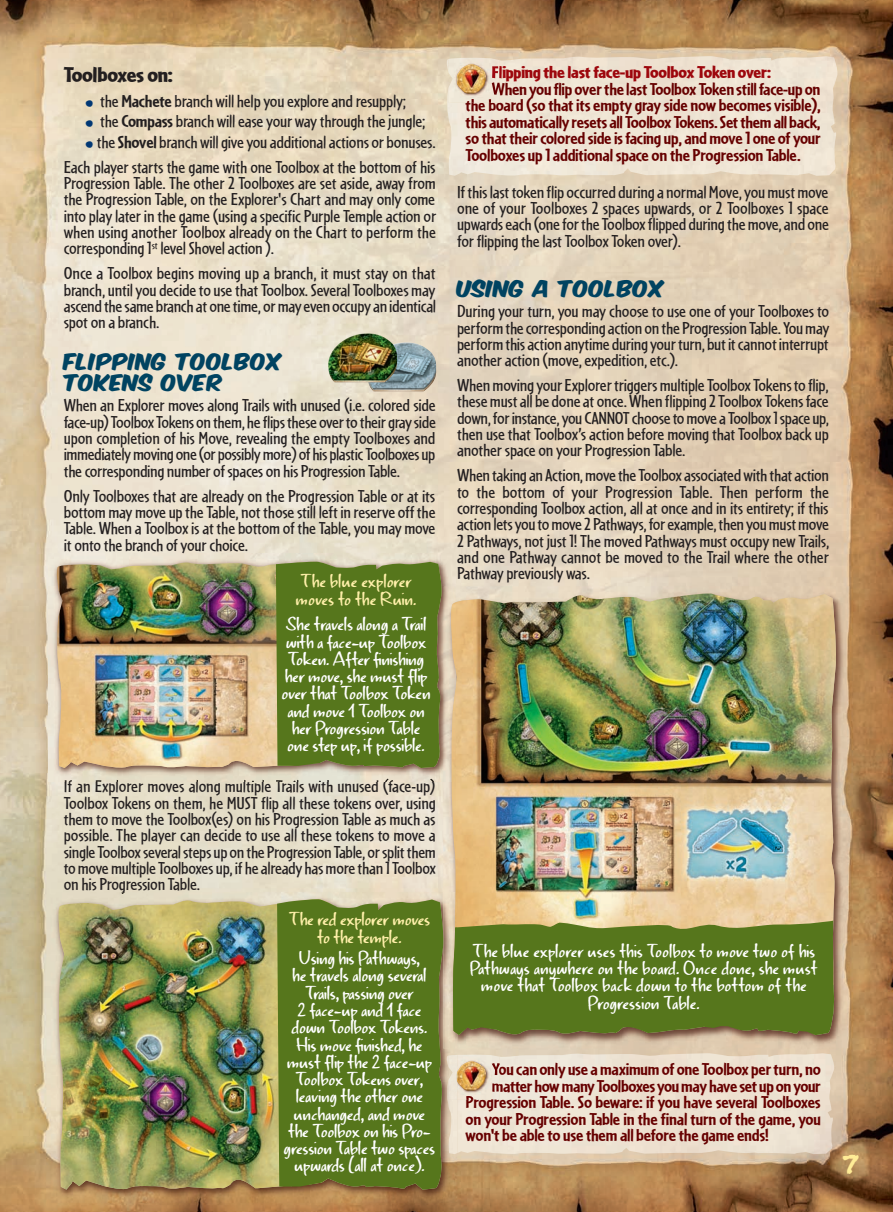
<style>
.page{position:relative;width:893px;height:1212px;background:#fff}
.page>*{position:absolute;margin:0;border:0;box-sizing:border-box;transform-origin:0 0}
.t1{font:25.5px "Komika Parch";color:#ffec96}
.t2{font:900 22.5px "Cafeteria";letter-spacing:-.015em;color:#231f20;scale:1.15 1}
.t3{font:19.5px/20.7px "Komika Axis";letter-spacing:.015em;color:#004361;scale:1.15 1}
.t4{font:18.75px/17.2px "Everything";letter-spacing:-.01em;color:#fff;text-align:center;scale:1.2 1}
.t5{font:18.75px/17.2px "Everything";letter-spacing:-.01em;color:#fff0aa;scale:1.2 1}
.t6{font:18px/16.4px "Cafeteria";letter-spacing:-.015em;color:#231f20;text-align:justify;scale:1.15 1}
.t7{font:700 18px/16.5px "Cafeteria";letter-spacing:-.015em;color:#600;text-align:justify;scale:1.15 1}
.t8{font:900 18px "Cafeteria";letter-spacing:-.015em;color:#9d070d;scale:1.15 1}
.s1{font-size:27px;color:#013874}
.s2{font-weight:700}
</style>
<div class="page">
<img style="left:0;top:0;width:893px;height:1212px">
<img style="left:457px;top:1053px;width:377px;height:101px">
<img style="left:447px;top:56px;width:391px;height:120px">
<img style="left:446px;top:59px;width:3px;height:14px">
<img style="left:443px;top:586px;width:407px;height:462px">
<img style="left:451px;top:593px;width:385px;height:392px">
<svg style="left:457px;top:920px;width:377px;height:117px;background:#607a25"></svg>
<img style="left:49px;top:554px;width:406px;height:228px">
<img style="left:65px;top:778px;width:369px;height:4px">
<img style="left:452px;top:688px;width:3px;height:94px">
<img style="left:451px;top:602px;width:4px;height:67px">
<img style="left:56px;top:561px;width:220px;height:207px">
<div style="left:276px;top:561px;width:167px;height:207px;background:#56761c"></div>
<img style="left:367px;top:342px;width:69px;height:49px">
<img style="left:328px;top:333px;width:69px;height:49px">
<img style="left:51px;top:892px;width:406px;height:310px">
<img style="left:447px;top:1092px;width:10px;height:62px">
<img style="left:443px;top:892px;width:14px;height:156px">
<img style="left:455px;top:892px;width:2px;height:35px">
<img style="left:453px;top:927px;width:4px;height:107px">
<img style="left:58px;top:899px;width:273px;height:291px">
<div style="left:277px;top:898px;width:167px;height:291px;background:#56761c"></div>
<img style="left:449px;top:58px;width:51px;height:45px">
<svg style="left:492px;top:66px;width:8px;height:29px"></svg>
<img style="left:467px;top:99px;width:26px;height:4px">
<img style="left:457px;top:64px;width:29px;height:29px">
<img style="left:449px;top:1092px;width:51px;height:8px">
<img style="left:466px;top:1096px;width:33px;height:4px">
<svg style="left:447px;top:1054px;width:53px;height:38px"></svg>
<img style="left:457px;top:1061px;width:29px;height:29px">
<p class="t2" style="left:64px;top:67px;width:96px">Toolboxes on:</p>
<p class="t6" style="left:85px;top:94px;width:281px"><span class="s1">•</span> the<span class="s2">Machete</span>branch will help you explore and resupply;</p>
<p class="t6" style="left:85px;top:115px;width:297px"><span class="s1">•</span> the <span class="s2">Compass</span>branch will ease your way through the jungle;</p>
<p class="t6" style="left:64px;top:131px;width:325px;line-height:24.9px;text-align:right"><span class="s1">•</span> the <span class="s2">Shovel</span>branch will give you additional actions or bonuses.<br>Each player starts the game with one Toolbox at the bottom of his</p>
<p class="t6" style="left:64px;top:177px;width:325px">Progression Table. The other 2 Toolboxes are set aside, away from the Progression Table, on the Explorer's Chart and may only come into play later in the game (using a specific Purple Temple action or when using another Toolbox already on the Chart to perform the corresponding 1<sup>st</sup> level Shovel action ).</p>
<p class="t6" style="left:64px;top:267px;width:325px">Once a Toolbox begins moving up a branch, it must stay on that branch, until you decide to use that Toolbox. Several Toolboxes may ascend the same branch at one time, or may even occupy an identical spot on a branch.</p>
<p class="t3" style="left:64px;top:353px;width:192px">FLIPPING TOOLBOX<br>TOKENS OVER</p>
<p class="t6" style="left:64px;top:399px;width:325px">When an Explorer moves along Trails with unused (i.e. colored side face-up) Toolbox Tokens on them, he flips these over to their gray side upon completion of his Move, revealing the empty Toolboxes and immediately moving one (or possibly more) of his plastic Toolboxes up the corresponding number of spaces on his Progression Table.</p>
<p class="t6" style="left:64px;top:489px;width:325px">Only Toolboxes that are already on the Progression Table or at its bottom may move up the Table, not those still left in reserve off the Table. When a Toolbox is at the bottom of the Table, you may move it onto the branch of your choice.</p>
<p class="t5" style="left:296px;top:575px;width:102px">The blue explorer moves to the Ruin.</p>
<p class="t4" style="left:281px;top:618px;width:126px">She travels along a Trail with a face-up Toolbox<br>Token. After finishing her move, she must flip over that Toolbox Token and move 1 Toolbox on her Progression Table one step up, if possible.</p>
<p class="t6" style="left:64px;top:780px;width:325px">If an Explorer moves along multiple Trails with unused (face-up)<br>Toolbox Tokens on them, he MUST flip all these tokens over, using them to move the Toolbox(es) on his Progression Table as much as possible. The player can decide to use all these tokens to move a single Toolbox several steps up on the Progression Table, or split them to move multiple Toolboxes up, if he already has more than 1 Toolbox on his Progression Table.</p>
<p class="t5" style="left:289px;top:913px;width:119px;text-align:center">The red explorer moves to the temple.</p>
<p class="t4" style="left:284px;top:951px;width:128px">Using his Pathways,<br>he travels along several<br>Trails, passing over<br>2 face-up and 1 face down Toolbox Tokens.<br>His move finished, he must flip the 2 face-up<br>Toolbox Tokens over, leaving the other one unchanged, and move the Toolbox on his Pro&shy;gression Table two spaces upwards (all at once).</p>
<p class="t8" style="left:492px;top:66px;width:244px">Flipping the last face-up Toolbox Token over:</p>
<p class="t7" style="left:466px;top:82px;width:310px;text-indent:26px">When you flip over the last Toolbox Token still face-up on the board (so that its empty gray side now becomes visible), this automatically resets all Toolbox Tokens. Set them all back, so that their colored side is facing up, and move 1 one of your Toolboxes up 1 additional space on the Progression Table.</p>
<p class="t6" style="left:457px;top:185px;width:325px">If this last token flip occurred during a normal Move, you must move one of your Toolboxes 2 spaces upwards, or 2 Toolboxes 1 space upwards each (one for the Toolbox flipped during the move, and one for flipping the last Toolbox Token over).</p>
<p class="t3" style="left:457px;top:279px;width:182px">USING A TOOLBOX</p>
<p class="t6" style="left:457px;top:305px;width:325px">During your turn, you may choose to use one of your Toolboxes to perform the corresponding action on the Progression Table. You may perform this action anytime during your turn, but it cannot interrupt another action (move, expedition, etc.).</p>
<p class="t6" style="left:457px;top:379px;width:325px">When moving your Explorer triggers multiple Toolbox Tokens to flip, these must all be done at once. When flipping 2 Toolbox Tokens face down, for instance, you CANNOT choose to move a Toolbox 1 space up, then use that Toolbox’s action before moving that Toolbox back up another space on your Progression Table.</p>
<p class="t6" style="left:457px;top:469px;width:325px">When taking an Action, move the Toolbox associated with that action to the bottom of your Progression Table. Then perform the corresponding Toolbox action, all at once and in its entirety; if this action lets you to move 2 Pathways, for example, then you must move 2 Pathways, not just 1! The moved Pathways must occupy new Trails, and one Pathway cannot be moved to the Trail where the other Pathway previously was.</p>
<p class="t4" style="left:470px;top:944px;width:291px">The blue explorer uses this Toolbox to move two of his Pathways anywhere on the board. Once done, she must move that Toolbox back down to the bottom of the Progression Table.</p>
<p class="t7" style="left:492px;top:1062px;width:288px">You can only use a maximum of one Toolbox per turn, no</p>
<p class="t7" style="left:492px;top:1079px;width:288px">matter how many Toolboxes you may have set up on your</p>
<p class="t7" style="left:466px;top:1095px;width:310px">Progression Table. So beware: if you have several Toolboxes</p>
<p class="t7" style="left:466px;top:1112px;width:310px">on your Progression Table in the final turn of the game, you</p>
<p class="t7" style="left:466px;top:1128px;width:265px">won't be able to use them all before the game ends!</p>
<h1 class="t1" style="left:843px;top:1150px;width:18px">7</h1>
</div>
